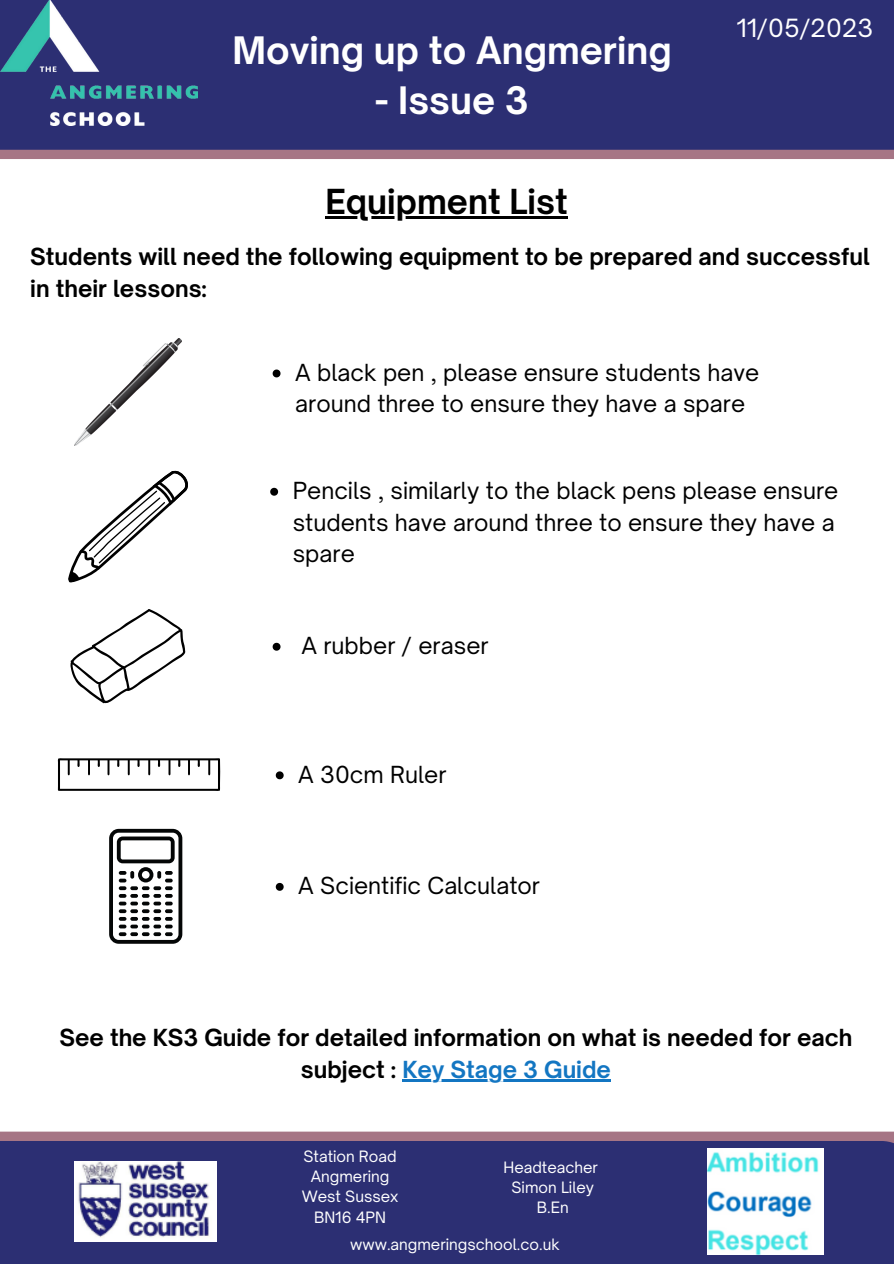
<style>
.page{position:relative;width:894px;height:1264px;background:#fff}
.page>*{position:absolute;margin:0;border:0;box-sizing:border-box;transform-origin:0 0}
.t1{font:700 36.15px "Open Sauce One";color:#fff}
.t2{font:700 33px "Open Sauce One";color:#000}
.t3{font:24px "Open Sauce One";color:#fff}
.t4{font:22.5px/31.5px "Open Sauce One";color:#000}
.t5{font:700 22.5px/31.5px "Open Sauce One";color:#000}
.t6{font:15px "Open Sauce One";color:#fff}
.s1{color:#1376c2}
</style>
<div class="page">
<div style="left:0;top:147px;width:893px;height:12px;background:#a67585"></div>
<div style="left:0;top:1131px;width:893px;height:12px;background:#a67585"></div>
<div style="left:0;top:0;width:893px;height:150px;background:#2c2f73"></div>
<img style="left:0;top:0;width:197px;height:125px">
<div style="left:0;top:1140px;width:893px;height:123px;background:#2c2f73"></div>
<img style="left:74px;top:1161px;width:142px;height:80px">
<img style="left:707px;top:1148px;width:116px;height:106px">
<img style="left:74px;top:338px;width:107px;height:107px">
<svg style="left:68px;top:470px;width:120px;height:113px"></svg>
<svg style="left:70px;top:609px;width:116px;height:95px"></svg>
<svg style="left:58px;top:758px;width:162px;height:33px"></svg>
<svg style="left:109px;top:828px;width:73px;height:115px"></svg>
<hr style="left:325px;top:216px;width:242px;height:3px;background:#000">
<svg style="left:272px;top:369px;width:8px;height:8px"></svg>
<svg style="left:270px;top:488px;width:8px;height:7px"></svg>
<svg style="left:272px;top:642px;width:8px;height:8px"></svg>
<svg style="left:276px;top:771px;width:7px;height:8px"></svg>
<svg style="left:276px;top:882px;width:7px;height:8px"></svg>
<hr style="left:402px;top:1078px;width:209px;height:3px;background:#1376c2">
<p class="t1" style="left:232px;top:28px;width:440px">Moving up to Angmering</p>
<p class="t1" style="left:375px;top:78px;width:155px">- Issue 3</p>
<p class="t3" style="left:736px;top:13px;width:138px">11/05/2023</p>
<p class="t2" style="left:325px;top:181px;width:244px">Equipment List</p>
<p class="t5" style="left:30px;top:241px;width:840px">Students will need the following equipment to be prepared and successful in their lessons:</p>
<p class="t4" style="left:295px;top:356px;width:465px">A black pen , please ensure students have around three to ensure they have a spare</p>
<p class="t4" style="left:293px;top:475px;width:547px">Pencils , similarly to the black pens please ensure students have around three to ensure they have a spare</p>
<p class="t4" style="left:301px;top:629px;width:189px">A rubber / eraser</p>
<p class="t4" style="left:298px;top:758px;width:150px">A 30cm Ruler</p>
<p class="t4" style="left:298px;top:869px;width:243px">A Scientific Calculator</p>
<p class="t5" style="left:59px;top:1021px;width:794px;text-align:center">See the KS3 Guide for detailed information on what is needed for each subject : <span class="s1">Key Stage 3 Guide</span></p>
<p class="t6" style="left:303px;top:1146px;width:95px">Station Road</p>
<p class="t6" style="left:311px;top:1166px;width:80px">Angmering</p>
<p class="t6" style="left:301px;top:1187px;width:98px">West Sussex</p>
<p class="t6" style="left:314px;top:1207px;width:74px">BN16 4PN</p>
<p class="t6" style="left:503px;top:1157px;width:96px">Headteacher</p>
<p class="t6" style="left:511px;top:1177px;width:84px">Simon Liley</p>
<p class="t6" style="left:537px;top:1198px;width:33px">B.En</p>
<p class="t6" style="left:350px;top:1234px;width:211px">www.angmeringschool.co.uk</p>
</div>
